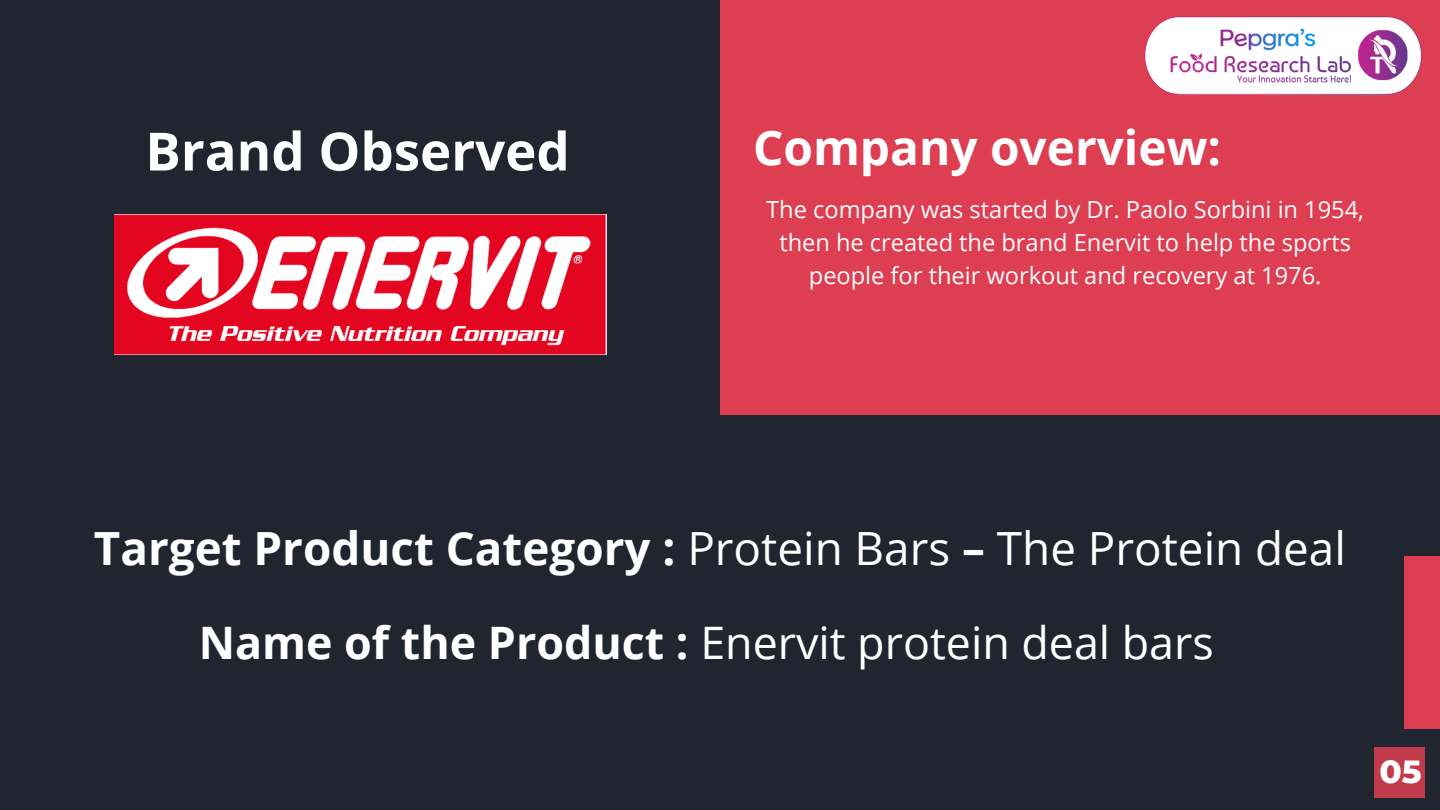
<style>
.page{position:relative;width:1440px;height:810px;background:#fff}
.page>*{position:absolute;margin:0;border:0;box-sizing:border-box;transform-origin:0 0}
.t1{font:700 52.8px "Open Sans";color:#fff}
.t2{font:700 47.8px "Open Sans";color:#fff}
.t3{font:45.8px "Open Sans";color:#fff}
.t4{font:44.8px "Open Sans";color:#fff}
.t5{font:800 32.7px "Montserrat";color:#fff}
.t6{font:23.6px/33px "Open Sans";color:#fff;text-align:center}
.s1{font-weight:700}
</style>
<div class="page">
<div style="left:0;top:0;width:720px;height:415px;background:#20252f"></div>
<div style="left:0;top:415px;width:1440px;height:395px;background:#20252f"></div>
<div style="left:1404px;top:556px;width:36px;height:173px;background:#dd3e52"></div>
<div style="left:720px;top:0;width:720px;height:415px;background:#dd3e52"></div>
<img style="left:1144px;top:16px;width:278px;height:79px">
<div style="left:1375px;top:747px;width:50px;height:51px;background:#c03a4c"></div>
<img style="left:115px;top:214px;width:492px;height:141px">
<h1 class="t1" style="left:145px;top:114px;width:426px">Brand Observed</h1>
<h2 class="t2" style="left:753px;top:114px;width:470px">Company overview:</h2>
<p class="t6" style="left:766px;top:192px;width:599px">The company was started by Dr. Paolo Sorbini in 1954, then he created the brand Enervit to help the sports people for their workout and recovery at 1976.</p>
<h3 class="t3" style="left:94px;top:516px;width:1253px"><span class="s1">Target Product Category :</span> Protein Bars <span class="s1">–</span> The Protein deal</h3>
<h3 class="t4" style="left:199px;top:612px;width:1017px"><span class="s1">Name of the Product :</span> Enervit protein deal bars</h3>
<h3 class="t5" style="left:1379px;top:751px;width:44px">05</h3>
</div>
